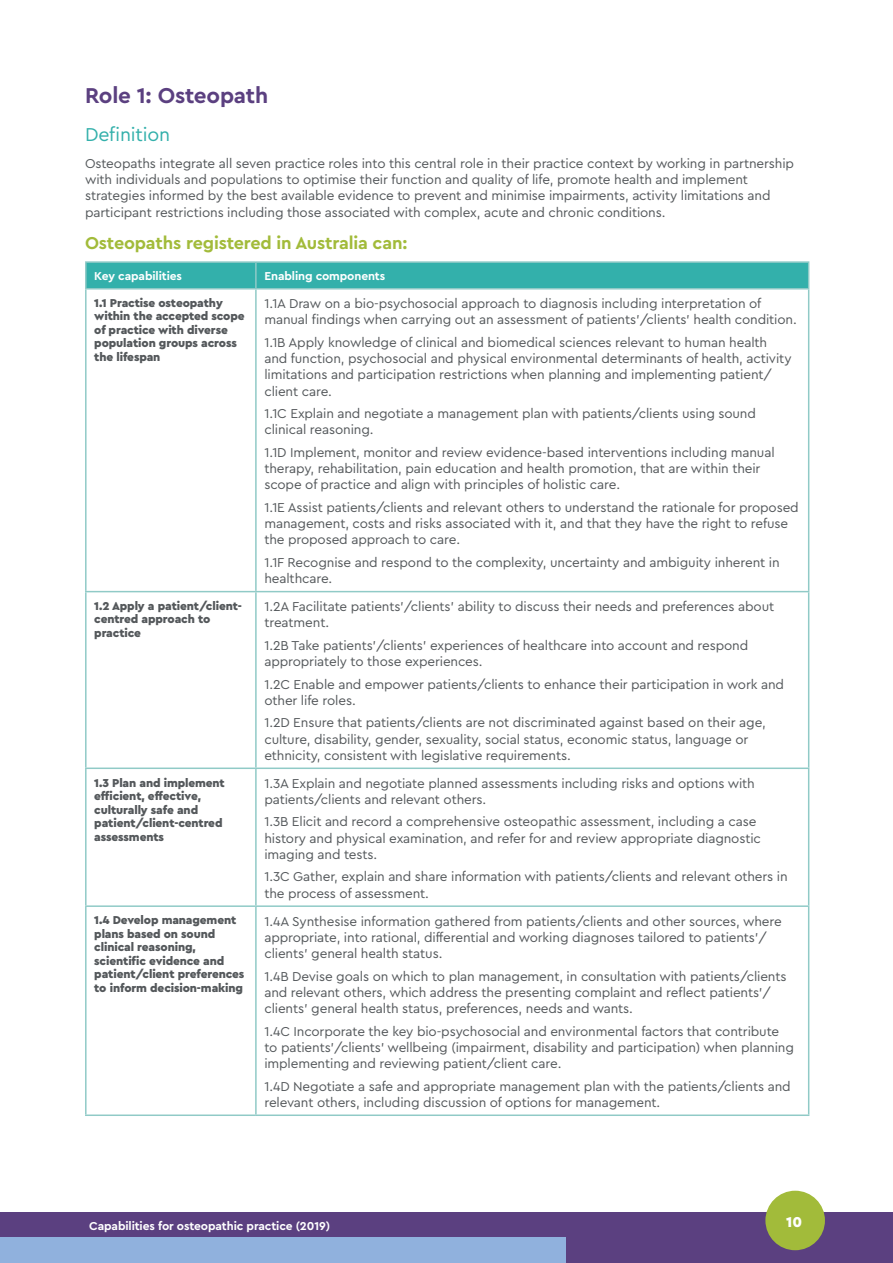
<style>
.page{position:relative;width:893px;height:1263px;background:#fff}
.page>*{position:absolute;margin:0;border:0;box-sizing:border-box;transform-origin:0 0}
.t1{font:700 22.5px "Cera Pro";letter-spacing:-.01em;color:#5b4080}
.t2{font:19.5px "Cera Pro";letter-spacing:-.01em;color:#33b0ab}
.t3{font:700 18px "Cera Pro";letter-spacing:-.01em;color:#a2bb3a}
.t4{font:900 15px "Cera Pro";color:#fff}
.t5{font:13.5px/16.2px "Cera Pro";letter-spacing:-.01em;color:#54585b}
.t6{font:900 12px/13.5px "Cera Pro";letter-spacing:-.01em;color:#54585b}
.t7{font:700 12px "Cera Pro";letter-spacing:-.01em;color:#fff}
</style>
<div class="page">
<div style="left:0;top:1212px;width:893px;height:51px;background:#5b4080"></div>
<div style="left:765px;top:1191px;width:60px;height:59px;background:#a2bb3a;border-radius:50%"></div>
<div style="left:0;top:1237px;width:566px;height:26px;background:#90b1dd"></div>
<hr style="left:85px;top:289px;width:2px;height:302px;background:#90cac7">
<hr style="left:255px;top:289px;width:2px;height:302px;background:#90cac7">
<hr style="left:808px;top:289px;width:1px;height:302px;background:#90cac7">
<hr style="left:85px;top:591px;width:171px;height:1px;background:#90cac7">
<hr style="left:85px;top:592px;width:2px;height:175px;background:#90cac7">
<hr style="left:256px;top:591px;width:553px;height:1px;background:#90cac7">
<hr style="left:255px;top:592px;width:2px;height:175px;background:#90cac7">
<hr style="left:808px;top:592px;width:1px;height:175px;background:#90cac7">
<hr style="left:85px;top:767px;width:171px;height:2px;background:#90cac7">
<hr style="left:85px;top:769px;width:2px;height:136px;background:#90cac7">
<hr style="left:256px;top:767px;width:553px;height:2px;background:#90cac7">
<hr style="left:255px;top:769px;width:2px;height:136px;background:#90cac7">
<hr style="left:808px;top:769px;width:1px;height:136px;background:#90cac7">
<hr style="left:85px;top:905px;width:171px;height:2px;background:#90cac7">
<hr style="left:85px;top:907px;width:2px;height:207px;background:#90cac7">
<hr style="left:256px;top:905px;width:553px;height:2px;background:#90cac7">
<hr style="left:255px;top:907px;width:2px;height:207px;background:#90cac7">
<hr style="left:808px;top:907px;width:1px;height:207px;background:#90cac7">
<hr style="left:85px;top:261px;width:171px;height:2px;background:#90cac7">
<hr style="left:85px;top:263px;width:2px;height:25px;background:#90cac7">
<hr style="left:256px;top:261px;width:553px;height:2px;background:#90cac7">
<div style="left:86px;top:262px;width:723px;height:26px;background:#33b0ab"></div>
<hr style="left:85px;top:288px;width:171px;height:1px;background:#90cac7">
<hr style="left:256px;top:288px;width:553px;height:1px;background:#90cac7">
<hr style="left:85px;top:1114px;width:171px;height:2px;background:#90cac7">
<hr style="left:256px;top:1114px;width:553px;height:2px;background:#90cac7">
<h1 class="t1" style="left:85px;top:81px;width:185px">Role 1: Osteopath</h1>
<h2 class="t2" style="left:85px;top:122px;width:87px">Definition</h2>
<p class="t5" style="left:85px;top:155px;width:710px">Osteopaths integrate all seven practice roles into this central role in their practice context by working in partnership with individuals and populations to optimise their function and quality of life, promote health and implement strategies informed by the best available evidence to prevent and minimise impairments, activity limitations and participant restrictions including those associated with complex, acute and chronic conditions.</p>
<h3 class="t3" style="left:85px;top:231px;width:324px">Osteopaths registered in Australia can:</h3>
<p class="t7" style="left:94px;top:268px;width:89px">Key capabilities</p>
<p class="t7" style="left:264px;top:268px;width:122px">Enabling components</p>
<p class="t6" style="left:94px;top:296px;width:152px">1.1 Practise osteopathy within the accepted scope of practice with diverse population groups across the lifespan</p>
<p class="t5" style="left:264px;top:295px;width:534px">1.1A Draw on a bio-psychosocial approach to diagnosis including interpretation of manual findings when carrying out an assessment of patients’/clients’ health condition.</p>
<p class="t5" style="left:264px;top:334px;width:529px">1.1B Apply knowledge of clinical and biomedical sciences relevant to human health and function, psychosocial and physical environmental determinants of health, activity limitations and participation restrictions when planning and implementing patient/ client care.</p>
<p class="t5" style="left:264px;top:405px;width:493px">1.1C Explain and negotiate a management plan with patients/clients using sound clinical reasoning.</p>
<p class="t5" style="left:264px;top:444px;width:512px">1.1D Implement, monitor and review evidence-based interventions including manual therapy, rehabilitation, pain education and health promotion, that are within their scope of practice and align with principles of holistic care.</p>
<p class="t5" style="left:264px;top:499px;width:536px">1.1E Assist patients/clients and relevant others to understand the rationale for proposed management, costs and risks associated with it, and that they have the right to refuse the proposed approach to care.</p>
<p class="t5" style="left:264px;top:554px;width:517px">1.1F Recognise and respond to the complexity, uncertainty and ambiguity inherent in healthcare.</p>
<p class="t6" style="left:94px;top:599px;width:149px">1.2 Apply a patient/client&shy;centred approach to practice</p>
<p class="t5" style="left:264px;top:598px;width:511px">1.2A Facilitate patients’/clients’ ability to discuss their needs and preferences about treatment.</p>
<p class="t5" style="left:264px;top:637px;width:485px">1.2B Take patients’/clients’ experiences of healthcare into account and respond appropriately to those experiences.</p>
<p class="t5" style="left:264px;top:675px;width:521px">1.2C Enable and empower patients/clients to enhance their participation in work and other life roles.</p>
<p class="t5" style="left:264px;top:714px;width:503px">1.2D Ensure that patients/clients are not discriminated against based on their age, culture, disability, gender, sexuality, social status, economic status, language or ethnicity, consistent with legislative requirements.</p>
<p class="t6" style="left:94px;top:775px;width:132px">1.3 Plan and implement efficient, effective, culturally safe and patient/client-centred assessments</p>
<p class="t5" style="left:264px;top:774px;width:492px">1.3A Explain and negotiate planned assessments including risks and options with patients/clients and relevant others.</p>
<p class="t5" style="left:264px;top:813px;width:498px">1.3B Elicit and record a comprehensive osteopathic assessment, including a case history and physical examination, and refer for and review appropriate diagnostic imaging and tests.</p>
<p class="t5" style="left:264px;top:868px;width:525px">1.3C Gather, explain and share information with patients/clients and relevant others in the process of assessment.</p>
<p class="t6" style="left:94px;top:913px;width:152px">1.4 Develop management plans based on sound clinical reasoning, scientific evidence and patient/client preferences to inform decision-making</p>
<p class="t5" style="left:264px;top:912px;width:519px">1.4A Synthesise information gathered from patients/clients and other sources, where appropriate, into rational, differential and working diagnoses tailored to patients’/ clients’ general health status.</p>
<p class="t5" style="left:264px;top:967px;width:524px">1.4B Devise goals on which to plan management, in consultation with patients/clients and relevant others, which address the presenting complaint and reflect patients’/ clients’ general health status, preferences, needs and wants.</p>
<p class="t5" style="left:264px;top:1022px;width:531px">1.4C Incorporate the key bio-psychosocial and environmental factors that contribute to patients’/clients’ wellbeing (impairment, disability and participation) when planning implementing and reviewing patient/client care.</p>
<p class="t5" style="left:264px;top:1077px;width:528px">1.4D Negotiate a safe and appropriate management plan with the patients/clients and relevant others, including discussion of options for management.</p>
<p class="t7" style="left:89px;top:1218px;width:242px">Capabilities for osteopathic practice (2019)</p>
<p class="t4" style="left:786px;top:1211px;width:17px">10</p>
</div>
